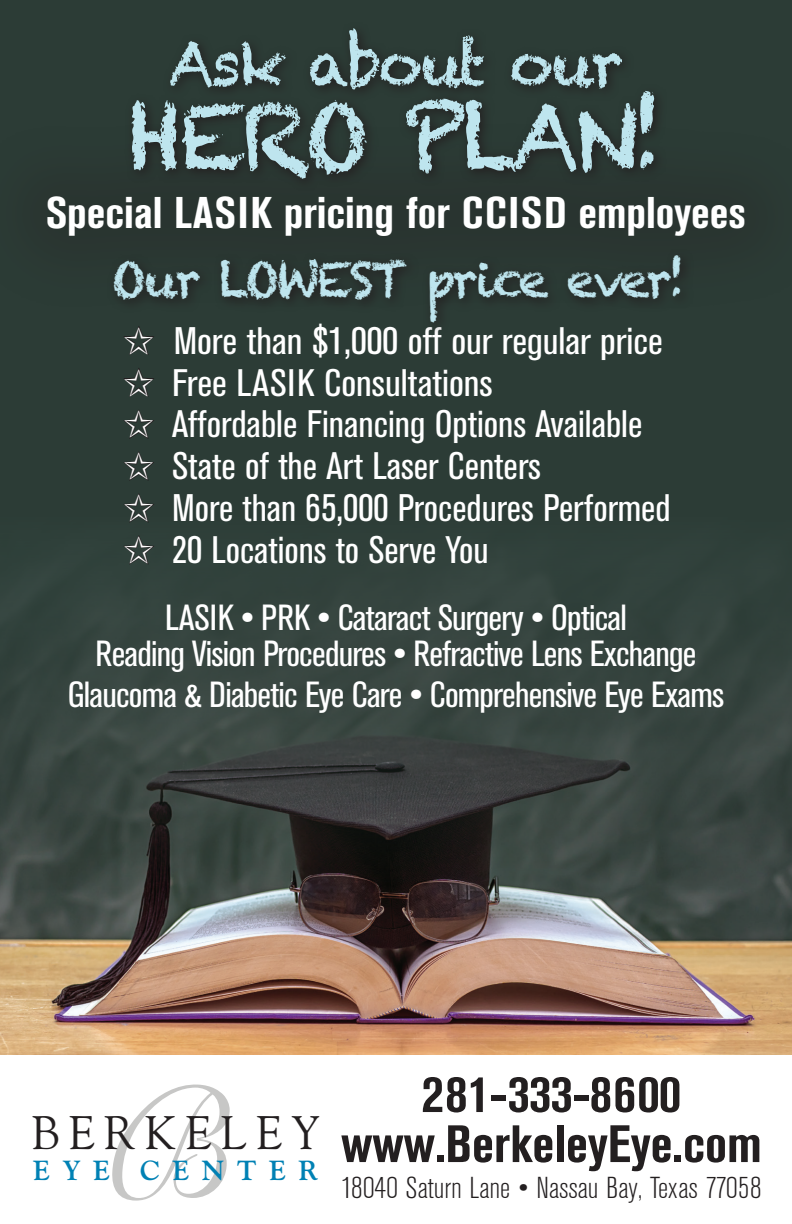
<style>
.page{position:relative;width:792px;height:1224px;background:#2c3c36}
.page>*{position:absolute;margin:0;border:0;box-sizing:border-box;transform-origin:0 0}
.t1{font:90px "Chalkduster";letter-spacing:-.06em;color:#bee5ee}
.t2{font:61.2px "Chalkduster";letter-spacing:-.06em;color:#bee5ee}
.t3{font:700 condensed 52px/50px "Akzidenz Grotesk BE";color:#231f20;text-align:center;scale:1.07 1}
.t4{font:48px "Chalkduster";letter-spacing:-.06em;color:#bee5ee}
.t5{font:46.8px "Goudy";letter-spacing:.2em;color:#231f20}
.t6{font:700 condensed 44px "Akzidenz Grotesk BE";color:#fff;scale:1.07 1}
.t7{font:condensed 38px/41.8px "Akzidenz Grotesk BE";color:#fff;scale:1.1 1}
.t8{font:condensed 36px/36px "Akzidenz Grotesk BE";letter-spacing:-.02em;color:#fff;text-align:center;scale:1.07 1}
.t9{font:300 condensed 30px "Akzidenz Grotesk BE";color:#231f20;scale:1.07 1}
.t10{font:700 27.6px "Goudy";letter-spacing:.45em;color:#0081b4}
</style>
<div class="page">
<img style="left:0;top:566px;width:792px;height:490px">
<div style="left:0;top:118px;width:792px;height:197px;background:#2a3631"></div>
<div style="left:124px;top:21px;width:544px;height:170px;background:linear-gradient(to bottom,#2b3934,#272f2c)"></div>
<div style="left:107px;top:248px;width:587px;height:88px;background:#2a3732"></div>
<div style="left:0;top:1056px;width:792px;height:168px;background:#fff"></div>
<div style="left:0;top:1042px;width:357px;height:182px;background:#fff"></div>
<svg style="left:112px;top:1084px;width:118px;height:117px"></svg>
<svg style="left:124px;top:326px;width:30px;height:29px"></svg>
<svg style="left:124px;top:368px;width:30px;height:29px"></svg>
<svg style="left:124px;top:410px;width:30px;height:29px"></svg>
<svg style="left:124px;top:452px;width:30px;height:29px"></svg>
<svg style="left:124px;top:494px;width:30px;height:28px"></svg>
<svg style="left:124px;top:536px;width:30px;height:28px"></svg>
<h2 class="t2" style="left:169px;top:28px;width:456px">Ask about our</h2>
<h1 class="t1" style="left:128px;top:84px;width:538px">HERO PLAN!</h1>
<p class="t6" style="left:46px;top:188px;width:656px">Special LASIK pricing for CCISD employees</p>
<p class="t4" style="left:111px;top:252px;width:576px">Our LOWEST price ever!</p>
<p class="t7" style="left:172px;top:320px;width:455px">More than $1,000 off our regular price Free LASIK Consultations<br>Affordable Financing Options Available State of the Art Laser Centers<br>More than 65,000 Procedures Performed 20 Locations to Serve You</p>
<p class="t8" style="left:96px;top:600px;width:563px">LASIK • PRK • Cataract Surgery • Optical<br>Reading Vision Procedures • Refractive Lens Exchange</p>
<p class="t8" style="left:68px;top:678px;width:615px">Glaucoma &amp; Diabetic Eye Care • Comprehensive Eye Exams</p>
<p class="t5" style="left:31px;top:1104px;width:291px">BERKELEY</p>
<p class="t10" style="left:33px;top:1153px;width:287px">EYE CENTER</p>
<h3 class="t3" style="left:341px;top:1070px;width:395px">281-333-8600 www.BerkeleyEye.com</h3>
<p class="t9" style="left:341px;top:1172px;width:395px">18040 Saturn Lane • Nassau Bay, Texas 77058</p>
</div>
